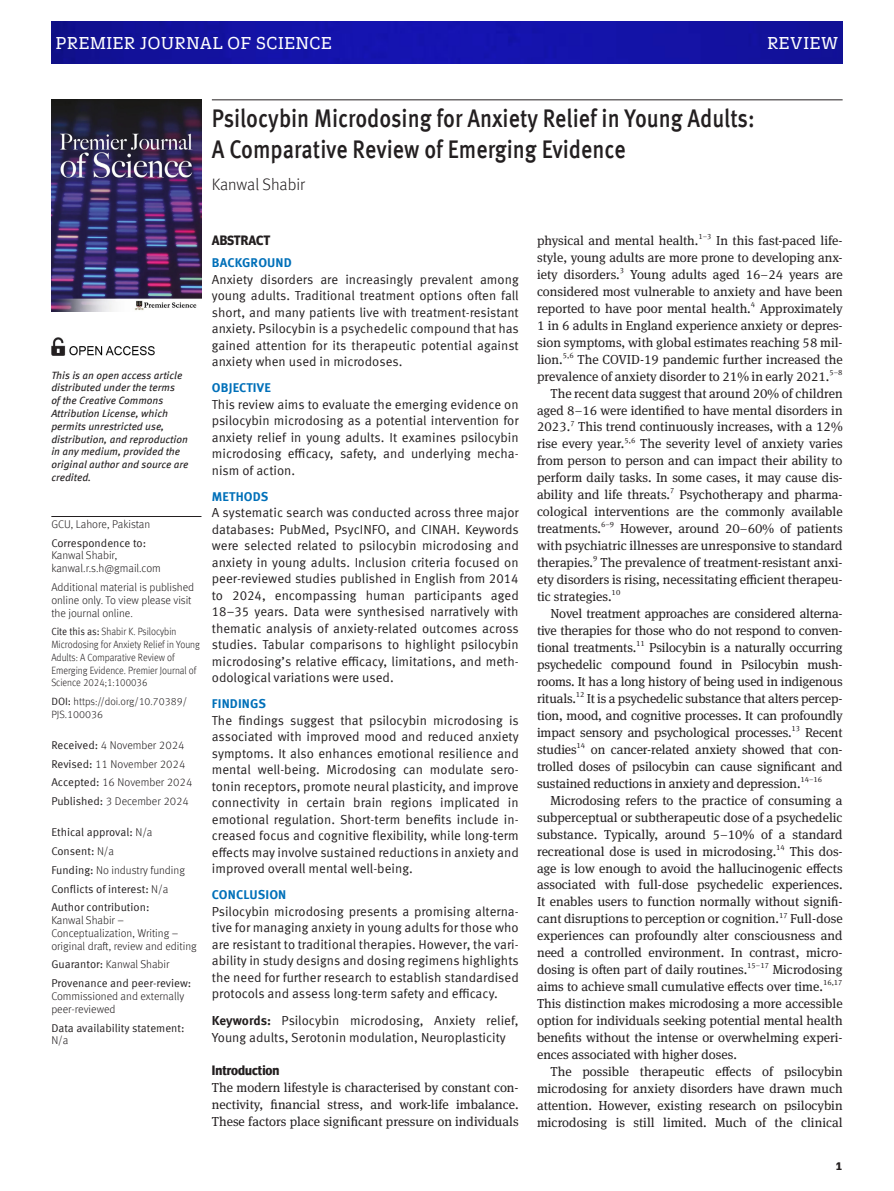
<style>
.page{position:relative;width:894px;height:1191px;background:#fff}
.page>*{position:absolute;margin:0;border:0;box-sizing:border-box;transform-origin:0 0}
.ArtilceTitle{font:500 25.5px/30.6px "Meta Pro";color:#231f20;scale:.85 1}
.t1{font:18.75px "Duplicate Slab";letter-spacing:.035em;color:#fff}
.Author{font:300 16.5px "Meta Pro";letter-spacing:-.005em;color:#231f20}
.AHead{font:700 13.5px "Meta Headline Web W04";color:#231f20}
.TextInd{font:13.05px/17px "Meta Serif Pro";color:#231f20;text-align:justify}
.Abst-Text{font:13.05px/16.5px "Meta Pro";color:#231f20;text-align:justify}
.Text{font:13.05px/17px "Meta Serif Pro";color:#231f20;text-align:justify}
.Abst-SubHead{font:700 12.75px "Meta Pro";letter-spacing:.01em;color:#0070b9}
.t2{font:700 12px "Duplicate Slab";color:#231f20}
.Accepted{font:300 11.25px/12.8px "Meta Pro";color:#231f20}
.Hisory1{font:300 11.25px/12.8px "Meta Pro";color:#231f20}
.Accepted-2{font:11.25px/12.8px "Meta Pro";color:#231f20}
.Hisory{font:300 11.25px "Meta Pro";color:#231f20}
.OpenAccess_Text{font:italic 10.5px/12.8px "Meta Pro";color:#231f20}
.CiteThis{font:300 10.5px/12.8px "Meta Pro";color:#231f20;scale:.91 1}
.Http{font:300 10.5px/12.8px "Meta Pro";color:#231f20}
.s1{font-weight:400}
.s2{font-weight:300}
.s3{font-weight:700}
</style>
<div class="page">
<img style="left:51px;top:22px;width:791px;height:42px">
<hr style="left:212px;top:99px;width:630px;height:1px;background:#231f20">
<hr style="left:51px;top:516px;width:150px;height:1px;background:#231f20">
<img style="left:51px;top:337px;width:103px;height:18px">
<img style="left:51px;top:99px;width:150px;height:212px">
<h2 class="t1" style="left:56px;top:31px;width:277px">PREMIER JOURNAL OF SCIENCE</h2>
<h2 class="t1" style="left:767px;top:31px;width:72px">REVIEW</h2>
<p class="ArtilceTitle" style="left:212px;top:101px;width:640px">Psilocybin Microdosing for Anxiety Relief in Young Adults:<br>A Comparative Review of Emerging Evidence</p>
<p class="Author" style="left:212px;top:173px;width:95px">Kanwal Shabir</p>
<p class="OpenAccess_Text" style="left:51px;top:368px;width:139px">This is an open access article distributed under the terms<br>of the Creative Commons<br>Attribution License, which permits unrestricted use, distribution, and reproduction in any medium, provided the original author and source are credited.</p>
<p class="Hisory" style="left:51px;top:516px;width:100px">GCU, Lahore, Pakistan</p>
<p class="Hisory1" style="left:51px;top:535px;width:111px"><span class="s1">Correspondence to:<br></span>Kanwal Shabir, kanwal.r.s.h@gmail.com</p>
<p class="Hisory1" style="left:51px;top:580px;width:144px">Additional material is published online only. To view please visit the journal online.</p>
<p class="CiteThis" style="left:51px;top:624px;width:165px"><span class="s1">Cite this as:</span> Shabir K. Psilocybin Microdosing for Anxiety Relief in Young Adults: A Comparative Review of Emerging Evidence. Premier Journal of Science 2024;1:100036</p>
<p class="Http" style="left:51px;top:694px;width:137px"><span class="s1">DOI:</span> https://doi.org/10.70389/<br>PJS.100036</p>
<p class="Accepted" style="left:51px;top:738px;width:135px"><span class="s1">Received:</span> 4 November 2024</p>
<p class="Accepted" style="left:51px;top:756px;width:136px"><span class="s1">Revised:</span> 11 November 2024</p>
<p class="Accepted" style="left:51px;top:775px;width:143px"><span class="s1">Accepted:</span> 16 November 2024</p>
<p class="Accepted" style="left:51px;top:794px;width:139px"><span class="s1">Published:</span> 3 December 2024</p>
<p class="Accepted-2" style="left:51px;top:825px;width:103px">Ethical approval: <span class="s2">N/a</span></p>
<p class="Accepted-2" style="left:51px;top:844px;width:64px">Consent: <span class="s2">N/a</span></p>
<p class="Accepted" style="left:51px;top:862px;width:135px"><span class="s1">Funding:</span> No industry funding</p>
<p class="Accepted-2" style="left:51px;top:881px;width:118px">Conflicts of interest: <span class="s2">N/a</span></p>
<p class="Accepted" style="left:51px;top:900px;width:147px"><span class="s1">Author contribution:<br></span>Kanwal Shabir –<br>Conceptualization, Writing – original draft, review and editing</p>
<p class="Accepted" style="left:51px;top:957px;width:120px"><span class="s1">Guarantor:</span> Kanwal Shabir</p>
<p class="Accepted" style="left:51px;top:976px;width:141px"><span class="s1">Provenance and peer-review:<br></span>Commissioned and externally peer-reviewed</p>
<p class="Accepted-2" style="left:51px;top:1020px;width:135px">Data availability statement:<br><span class="s2">N/a</span></p>
<p class="AHead" style="left:212px;top:229px;width:60px">ABSTRACT</p>
<p class="Abst-SubHead" style="left:212px;top:253px;width:81px">BACKGROUND</p>
<p class="Abst-Text" style="left:212px;top:270px;width:308px">Anxiety disorders are increasingly prevalent among young adults. Traditional treatment options often fall short, and many patients live with treatment-resistant anxiety. Psilocybin is a psychedelic compound that has gained attention for its therapeutic potential against anxiety when used in microdoses.</p>
<p class="Abst-SubHead" style="left:212px;top:378px;width:60px">OBJECTIVE</p>
<p class="Abst-Text" style="left:212px;top:395px;width:308px">This review aims to evaluate the emerging evidence on psilocybin microdosing as a potential intervention for anxiety relief in young adults. It examines psilocybin microdosing efficacy, safety, and underlying mecha&shy;nism of action.</p>
<p class="Abst-SubHead" style="left:212px;top:486px;width:58px">METHODS</p>
<p class="Abst-Text" style="left:212px;top:503px;width:308px">A systematic search was conducted across three major databases: PubMed, PsycINFO, and CINAH. Keywords were selected related to psilocybin microdosing and anxiety in young adults. Inclusion criteria focused on peer-reviewed studies published in English from 2014 to 2024, encompassing human participants aged 18–35 years. Data were synthesised narratively with thematic analysis of anxiety-related outcomes across studies. Tabular comparisons to highlight psilocybin microdosing’s relative efficacy, limitations, and meth&shy;odological variations were used.</p>
<p class="Abst-SubHead" style="left:212px;top:693px;width:56px">FINDINGS</p>
<p class="Abst-Text" style="left:212px;top:711px;width:308px">The findings suggest that psilocybin microdosing is associated with improved mood and reduced anxiety symptoms. It also enhances emotional resilience and mental well-being. Microdosing can modulate sero&shy;tonin receptors, promote neural plasticity, and improve connectivity in certain brain regions implicated in emotional regulation. Short-term benefits include in&shy;creased focus and cognitive flexibility, while long-term effects may involve sustained reductions in anxiety and improved overall mental well-being.</p>
<p class="Abst-SubHead" style="left:212px;top:884px;width:76px">CONCLUSION</p>
<p class="Abst-Text" style="left:212px;top:901px;width:308px">Psilocybin microdosing presents a promising alterna&shy;tive for managing anxiety in young adults for those who are resistant to traditional therapies. However, the vari&shy;ability in study designs and dosing regimens highlights the need for further research to establish standardised protocols and assess long-term safety and efficacy.</p>
<p class="Abst-Text" style="left:212px;top:1011px;width:308px"><span class="s3">Keywords:</span> Psilocybin microdosing, Anxiety relief,<br>Young adults, Serotonin modulation, Neuroplasticity</p>
<p class="AHead" style="left:212px;top:1059px;width:69px">Introduction</p>
<p class="Text" style="left:212px;top:1078px;width:308px">The modern lifestyle is characterised by constant con&shy;nectivity, financial stress, and work-life imbalance.<br>These factors place significant pressure on individuals</p>
<p class="Text" style="left:537px;top:231px;width:307px">physical and mental health.<sup>1–3</sup> In this fast-paced life&shy;style, young adults are more prone to developing anx&shy;iety disorders.<sup>3</sup> Young adults aged 16–24 years are considered most vulnerable to anxiety and have been reported to have poor mental health.<sup>4</sup> Approximately 1 in 6 adults in England experience anxiety or depres&shy;sion symptoms, with global estimates reaching 58 mil&shy;lion.<sup>5,6</sup> The COVID-19 pandemic further increased the prevalence of anxiety disorder to 21% in early 2021.<sup>5–8</sup></p>
<p class="TextInd" style="left:537px;top:384px;width:307px;text-indent:14px">The recent data suggest that around 20% of children aged 8–16 were identified to have mental disorders in 2023.<sup>7</sup> This trend continuously increases, with a 12% rise every year.<sup>5,6</sup> The severity level of anxiety varies from person to person and can impact their ability to perform daily tasks. In some cases, it may cause dis&shy;ability and life threats.<sup>7</sup> Psychotherapy and pharma&shy;cological interventions are the commonly available treatments.<sup>6–9</sup> However, around 20–60% of patients with psychiatric illnesses are unresponsive to standard therapies.<sup>9</sup> The prevalence of treatment-resistant anxi&shy;ety disorders is rising, necessitating efficient therapeu&shy;tic strategies.<sup>10</sup></p>
<p class="TextInd" style="left:537px;top:604px;width:307px;text-indent:14px">Novel treatment approaches are considered alterna&shy;tive therapies for those who do not respond to conven&shy;tional treatments.<sup>11</sup> Psilocybin is a naturally occurring psychedelic compound found in Psilocybin mush&shy;rooms. It has a long history of being used in indigenous rituals.<sup>12</sup> It is a psychedelic substance that alters percep&shy;tion, mood, and cognitive processes. It can profoundly impact sensory and psychological processes.<sup>13</sup> Recent studies<sup>14</sup> on cancer-related anxiety showed that con&shy;trolled doses of psilocybin can cause significant and sustained reductions in anxiety and depression.<sup>14–16</sup></p>
<p class="TextInd" style="left:537px;top:790px;width:307px;text-indent:14px">Microdosing refers to the practice of consuming a subperceptual or subtherapeutic dose of a psychedelic substance. Typically, around 5–10% of a standard recreational dose is used in microdosing.<sup>14</sup> This dos&shy;age is low enough to avoid the hallucinogenic effects associated with full-dose psychedelic experiences.<br>It enables users to function normally without signifi&shy;cant disruptions to perception or cognition.<sup>17</sup> Full-dose experiences can profoundly alter consciousness and need a controlled environment. In contrast, micro&shy;dosing is often part of daily routines.<sup>15–17</sup> Microdosing aims to achieve small cumulative effects over time.<sup>16,17<br></sup>This distinction makes microdosing a more accessible option for individuals seeking potential mental health benefits without the intense or overwhelming experi&shy;ences associated with higher doses.</p>
<p class="TextInd" style="left:537px;top:1062px;width:307px;text-indent:14px">The possible therapeutic effects of psilocybin microdosing for anxiety disorders have drawn much attention. However, existing research on psilocybin microdosing is still limited. Much of the clinical</p>
<p class="t2" style="left:835px;top:1157px;width:9px">1</p>
</div>
